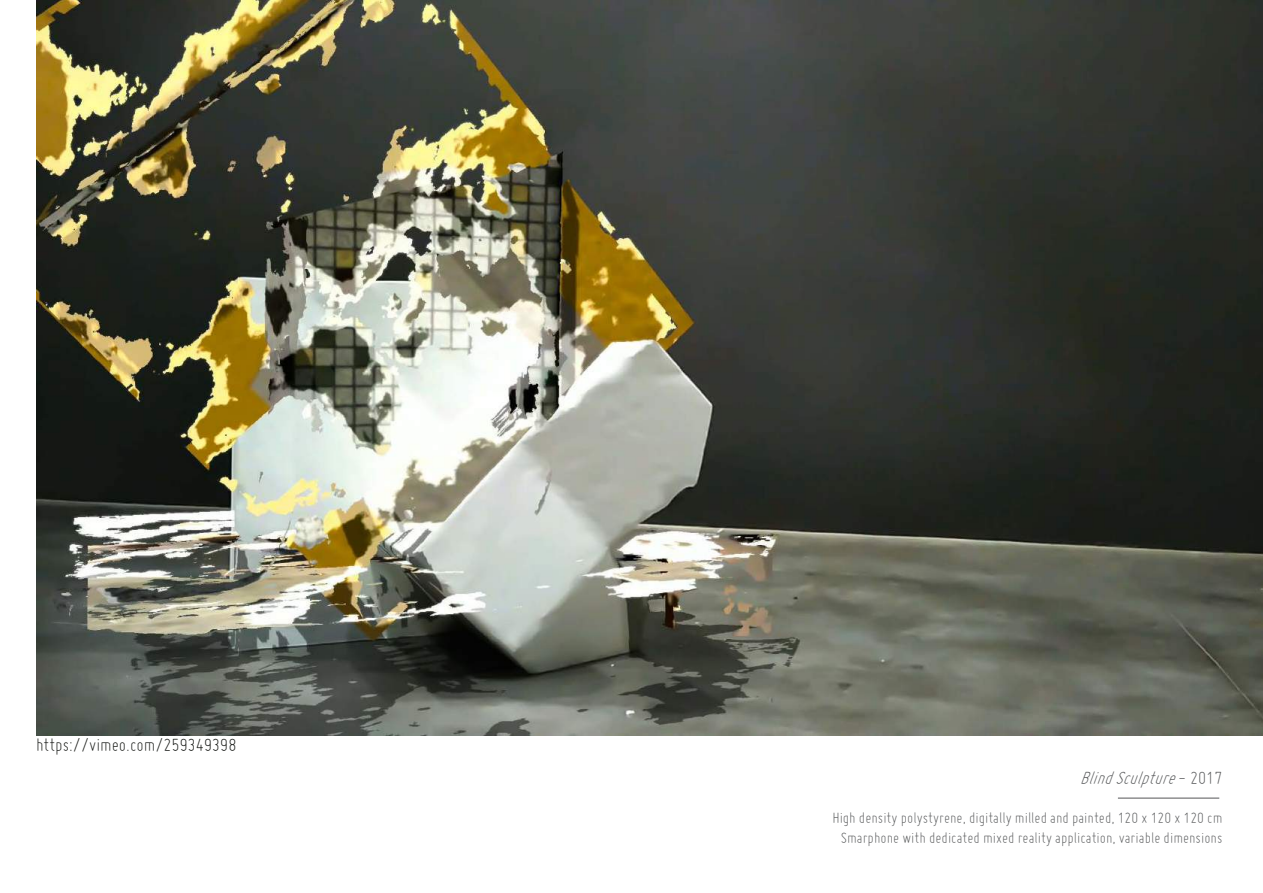
<style>
.page{position:relative;width:1263px;height:893px;background:#fff}
.page>*{position:absolute;margin:0;border:0;box-sizing:border-box;transform-origin:0 0}
.t1{font:300 19.5px "Miso";color:#151714}
.t2{font:italic 300 19.5px "Miso";color:#545557}
.t3{font:300 16.5px/19.5px "Miso";color:#545557;text-align:center}
.s1{font-style:normal}
</style>
<div class="page">
<img style="left:36px;top:0;width:1227px;height:735px">
<hr style="left:1118px;top:798px;width:101px;height:1px;background:#545557">
<p class="t1" style="left:36px;top:733px;width:202px">https://vimeo.com/259349398</p>
<p class="t2" style="left:1080px;top:767px;width:144px">BlindSculpture<span class="s1">- 2 0 1 7</span></p>
<p class="t3" style="left:832px;top:808px;width:392px">High density polystyrene, digitally milled and painted, 120 x 120 x 120 cm<br>Smarphone with dedicated mixed reality application, variable dimensions</p>
</div>
